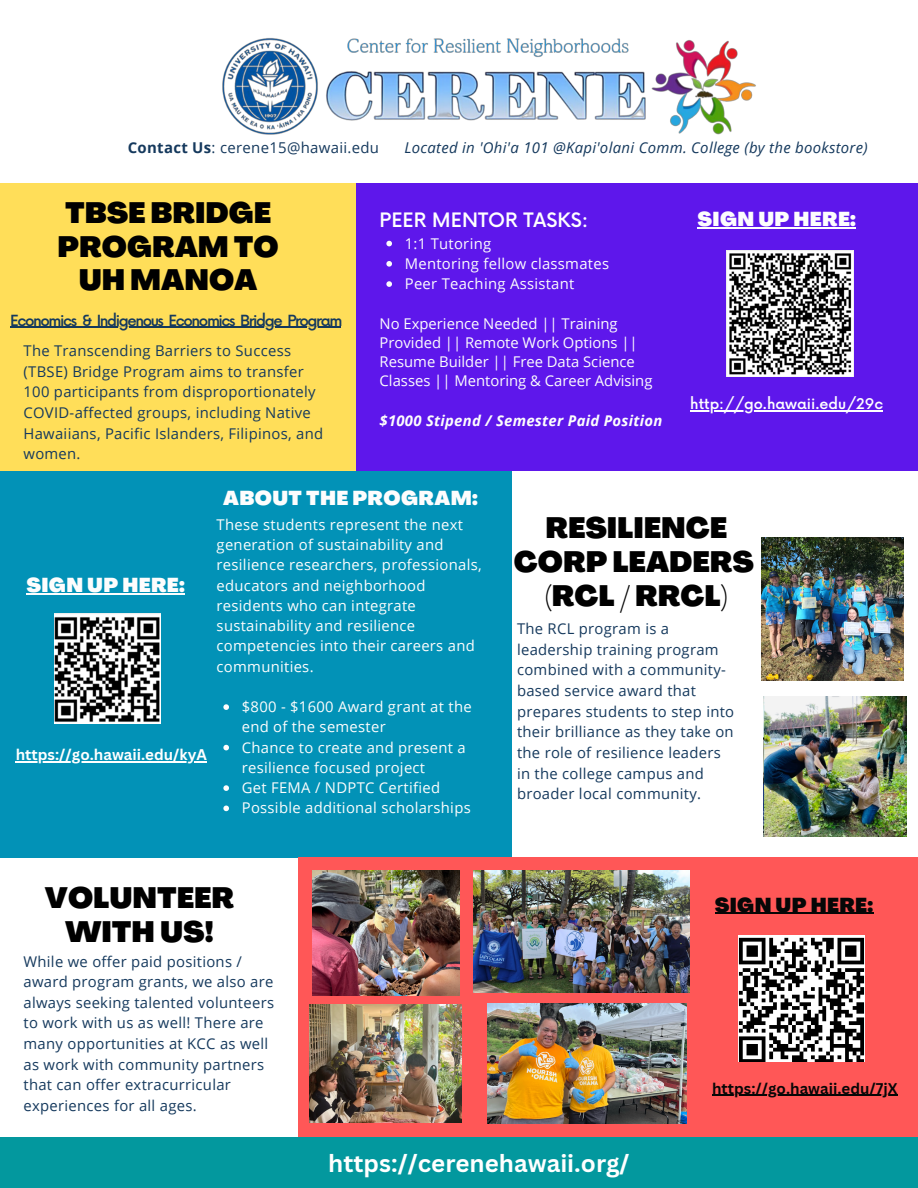
<style>
.page{position:relative;width:918px;height:1188px;background:#fff}
.page>*{position:absolute;margin:0;border:0;box-sizing:border-box;transform-origin:0 0}
.t1{font:900 28.95px/33.8px "Agrandir";color:#000;text-align:center}
.t2{font:700 24px "Canva Sans";color:#fff}
.t3{font:900 19.8px "Agrandir";letter-spacing:.02em;color:#fdfdfd}
.t4{font:900 19.8px "Agrandir";letter-spacing:.02em;color:#070707}
.t5{font:500 19.35px "Now";color:#fff}
.t6{font:italic 15px "Open Sans";letter-spacing:.02em;color:#15395d}
.t7{font:500 15px "Now";letter-spacing:-.095em;color:#15395d}
.t8{font:15px "Open Sans";letter-spacing:.02em;color:#15395d}
.t9{font:700 15px "Canva Sans";color:#fff}
.t10{font:700 15px "Canva Sans";color:#070707}
.t11{font:14.85px/20.7px "Open Sans";letter-spacing:.02em;color:#15395d}
.t12{font:14.85px/20.2px "Open Sans";letter-spacing:.02em;color:#fdfdfd}
.t13{font:14.85px/19.2px "Open Sans";color:#fdfdfd}
.t14{font:italic 700 14.85px "Open Sans";letter-spacing:.02em;color:#fdfdfd}
.t15{font:500 14.55px "Now";color:#fff}
.s1{font-weight:700}
</style>
<div class="page">
<div style="left:0;top:471px;width:511px;height:387px;background:#0292b7"></div>
<div style="left:0;top:183px;width:356px;height:288px;background:#ffde59"></div>
<div style="left:356px;top:183px;width:562px;height:288px;background:#5e17eb"></div>
<div style="left:298px;top:857px;width:620px;height:280px;background:#ff5757"></div>
<div style="left:0;top:1137px;width:918px;height:51px;background:#03989e"></div>
<img style="left:222px;top:38px;width:534px;height:97px">
<img style="left:726px;top:251px;width:127px;height:126px">
<img style="left:55px;top:613px;width:106px;height:111px">
<img style="left:764px;top:696px;width:143px;height:141px">
<img style="left:761px;top:537px;width:142px;height:143px">
<img style="left:738px;top:935px;width:126px;height:126px">
<img style="left:312px;top:870px;width:148px;height:125px">
<img style="left:310px;top:1005px;width:152px;height:118px">
<img style="left:474px;top:871px;width:216px;height:121px">
<img style="left:487px;top:1003px;width:199px;height:121px">
<svg style="left:386px;top:241px;width:6px;height:5px"></svg>
<svg style="left:386px;top:261px;width:6px;height:6px"></svg>
<svg style="left:386px;top:281px;width:6px;height:6px"></svg>
<hr style="left:698px;top:227px;width:158px;height:2px;background:#fdfdfd">
<svg style="left:223px;top:704px;width:6px;height:6px"></svg>
<svg style="left:223px;top:745px;width:6px;height:5px"></svg>
<svg style="left:223px;top:785px;width:6px;height:6px"></svg>
<svg style="left:223px;top:806px;width:6px;height:5px"></svg>
<hr style="left:690px;top:410px;width:193px;height:1px;background:#fff">
<hr style="left:10px;top:327px;width:66px;height:1px;background:#15395d">
<svg style="left:76px;top:327px;width:21px;height:1px"></svg>
<hr style="left:97px;top:327px;width:66px;height:1px;background:#15395d">
<hr style="left:169px;top:327px;width:65px;height:1px;background:#15395d">
<hr style="left:240px;top:327px;width:41px;height:1px;background:#15395d">
<hr style="left:287px;top:327px;width:54px;height:1px;background:#15395d">
<hr style="left:26px;top:593px;width:159px;height:1px;background:#fdfdfd">
<hr style="left:16px;top:761px;width:191px;height:1px;background:#fff">
<hr style="left:715px;top:913px;width:159px;height:1px;background:#070707">
<hr style="left:712px;top:1095px;width:186px;height:1px;background:#070707">
<p class="t8" style="left:128px;top:137px;width:253px"><span class="s1">Contact Us</span>: cerene15@hawaii.edu</p>
<p class="t6" style="left:404px;top:137px;width:465px">Located in 'Ohi'a 101 @Kapi'olani Comm. College (by the bookstore)</p>
<h1 class="t1" style="left:58px;top:199px;width:223px">TBSE BRIDGE<br>PROGRAM TO<br>UH MANOA</h1>
<p class="t7" style="left:10px;top:312px;width:334px">Economics &amp; Indigenous Economics Bridge Program</p>
<p class="t11" style="left:24px;top:340px;width:301px">The Transcending Barriers to Success (TBSE) Bridge Program aims to transfer 100 participants from disproportionately COVID-affected groups, including Native Hawaiians, Pacific Islanders, Filipinos, and women.</p>
<h3 class="t5" style="left:380px;top:210px;width:210px">PEER MENTOR TASKS:</h3>
<p class="t12" style="left:405px;top:233px;width:206px">1:1 Tutoring<br>Mentoring fellow classmates<br>Peer Teaching Assistant</p>
<p class="t13" style="left:380px;top:313px;width:274px">No Experience Needed || Training Provided || Remote Work Options || Resume Builder || Free Data Science Classes || Mentoring &amp; Career Advising</p>
<p class="t14" style="left:380px;top:411px;width:284px">$1000 Stipend / Semester Paid Position</p>
<h3 class="t3" style="left:223px;top:490px;width:256px">ABOUT THE PROGRAM:</h3>
<h3 class="t3" style="left:698px;top:211px;width:160px">SIGN UP HERE:</h3>
<p class="t15" style="left:690px;top:396px;width:194px">http://go.hawaii.edu/29c</p>
<h3 class="t3" style="left:26px;top:577px;width:160px">SIGN UP HERE:</h3>
<p class="t12" style="left:217px;top:514px;width:267px">These students represent the next generation of sustainability and resilience researchers, professionals, educators and neighborhood residents who can integrate sustainability and resilience competencies into their careers and communities.</p>
<p class="t9" style="left:16px;top:744px;width:193px">https://go.hawaii.edu/kyA</p>
<p class="t12" style="left:242px;top:696px;width:231px">$800 - $1600 Award grant at the end of the semester<br>Chance to create and present a resilience focused project<br>Get FEMA / NDPTC Certified<br>Possible additional scholarships</p>
<h1 class="t1" style="left:45px;top:884px;width:191px">VOLUNTEER<br>WITH US!</h1>
<p class="t11" style="left:24px;top:950px;width:252px">While we offer paid positions / award program grants, we also are always seeking talented volunteers to work with us as well! There are many opportunities at KCC as well as work with community partners that can offer extracurricular experiences for all ages.</p>
<h1 class="t1" style="left:514px;top:514px;width:241px">RESILIENCE<br>CORP LEADERS (RCL / RRCL)</h1>
<p class="t11" style="left:517px;top:618px;width:219px">The RCL program is a leadership training program combined with a community&shy;based service award that prepares students to step into their brilliance as they take on the role of resilience leaders in the college campus and broader local community.</p>
<h3 class="t4" style="left:715px;top:897px;width:160px">SIGN UP HERE:</h3>
<p class="t10" style="left:712px;top:1078px;width:187px">https://go.hawaii.edu/7jX</p>
<h2 class="t2" style="left:328px;top:1147px;width:303px">https://cerenehawaii.org/</h2>
</div>
